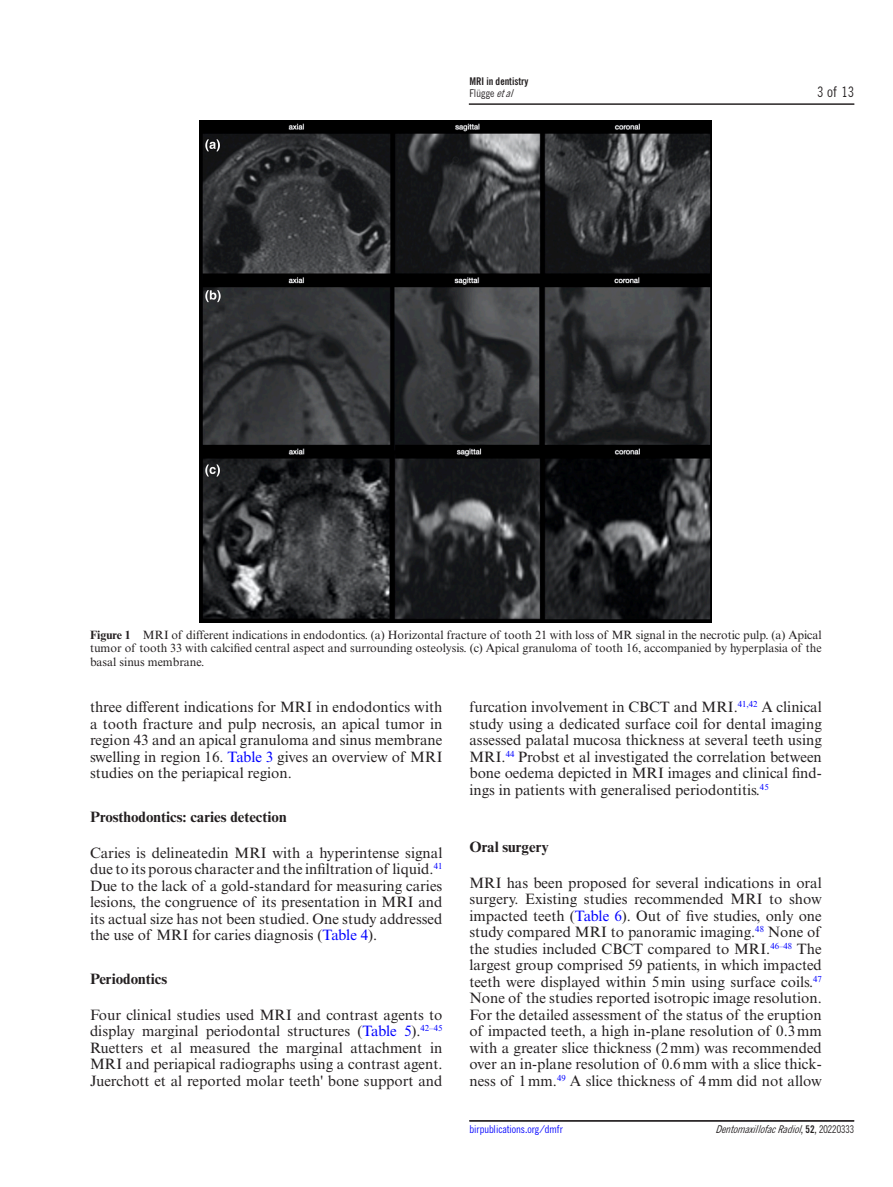
<style>
.page{position:relative;width:893px;height:1187px;background:#fff}
.page>*{position:absolute;margin:0;border:0;box-sizing:border-box;transform-origin:0 0}
.t1{font:15px/16.5px "Times New Roman MT Std";color:#231f20;text-align:justify}
.t2{font:700 15px "Times New Roman MT Std";color:#231f20}
.t3{font:condensed 14.25px "News Gothic MT Std";color:#231f20}
.t4{font:12px/13.5px "Times New Roman MT Std";color:#231f20;text-align:justify}
.t5{font:italic condensed 10.5px "News Gothic MT Std";color:#231f20}
.t6{font:condensed 10.5px "News Gothic MT Std";color:#00f}
.t7{font:700 condensed 10.5px "News Gothic BT";color:#231f20}
.t8{font:condensed 10.5px "News Gothic MT Std";color:#231f20}
.s1{font-style:italic}
.s2{font-weight:700}
.s3{color:#00f}
.s4{font-style:normal}
.s5{font-family:"News Gothic BT";font-weight:700;font-style:normal}
</style>
<div class="page">
<hr style="left:469px;top:104px;width:385px;height:1px;background:#231f20">
<hr style="left:469px;top:1120px;width:385px;height:1px;background:#231f20">
<img style="left:200px;top:121px;width:512px;height:501px">
<p class="t7" style="left:469px;top:75px;width:61px">MRI in dentistry</p>
<p class="t8" style="left:469px;top:87px;width:48px">Flügge <span class="s1">etal</span></p>
<p class="t3" style="left:817px;top:84px;width:38px">3 of 13</p>
<p class="t4" style="left:90px;top:628px;width:733px"><span class="s2">Figure 1</span> MRI of different indications in endodontics. (a) Horizontal fracture of tooth 21 with loss of MR signal in the necrotic pulp. (a) Apical tumor of tooth 33 with calcified central aspect and surrounding osteolysis. (c) Apical granuloma of tooth 16, accompanied by hyperplasia of the basal sinus membrane.</p>
<p class="t1" style="left:90px;top:698px;width:354px">three different indications for MRI in endodontics with a tooth fracture and pulp necrosis, an apical tumor in region 43 and an apical granuloma and sinus membrane swelling in region 16. <span class="s3">Table 3</span> gives an overview of MRI studies on the periapical region.</p>
<p class="t2" style="left:90px;top:807px;width:198px">Prosthodontics: caries detection</p>
<p class="t1" style="left:90px;top:844px;width:354px">Caries is delineatedin MRI with a hyperintense signal due to its porous character and the infiltration of liquid.<sup>41<br></sup>Due to the lack of a gold-standard for measuring caries lesions, the congruence of its presentation in MRI and its actual size has not been studied. One study addressed the use of MRI for caries diagnosis (<span class="s3">Table 4</span>).</p>
<p class="t2" style="left:90px;top:969px;width:79px">Periodontics</p>
<p class="t1" style="left:90px;top:1006px;width:354px">Four clinical studies used MRI and contrast agents to display marginal periodontal structures (<span class="s3">Table 5</span>).<sup>42–45<br></sup>Ruetters et al measured the marginal attachment in MRI and periapical radiographs using a contrast agent.<br>Juerchott et al reported molar teeth' bone support and</p>
<p class="t1" style="left:469px;top:698px;width:354px">furcation involvement in CBCT and MRI.<sup>41,42</sup> A clinical study using a dedicated surface coil for dental imaging assessed palatal mucosa thickness at several teeth using MRI.<sup>44</sup> Probst et al investigated the correlation between bone oedema depicted in MRI images and clinical find&shy;ings in patients with generalised periodontitis.<sup>45</sup></p>
<p class="t2" style="left:469px;top:837px;width:81px">Oral surgery</p>
<p class="t1" style="left:469px;top:874px;width:354px">MRI has been proposed for several indications in oral surgery. Existing studies recommended MRI to show impacted teeth (<span class="s3">Table 6</span>). Out of five studies, only one study compared MRI to panoramic imaging.<sup>48</sup> None of the studies included CBCT compared to MRI.<sup>46–48</sup> The largest group comprised 59 patients, in which impacted teeth were displayed within 5min using surface coils.<sup>47<br></sup>None of the studies reported isotropic image resolution.<br>For the detailed assessment of the status of the eruption of impacted teeth, a high in-plane resolution of 0.3mm with a greater slice thickness (2mm) was recommended over an in-plane resolution of 0.6mm with a slice thick&shy;ness of 1mm.<sup>49</sup> A slice thickness of 4mm did not allow</p>
<p class="t6" style="left:469px;top:1123px;width:95px">birpublications.org/dmfr</p>
<p class="t5" style="left:715px;top:1123px;width:140px">DentomaxillofacRadiol<span class="s4">,</span> <span class="s5">5 2</span> <span class="s4">, 2 0 2 2 0 3 3 3</span></p>
</div>
